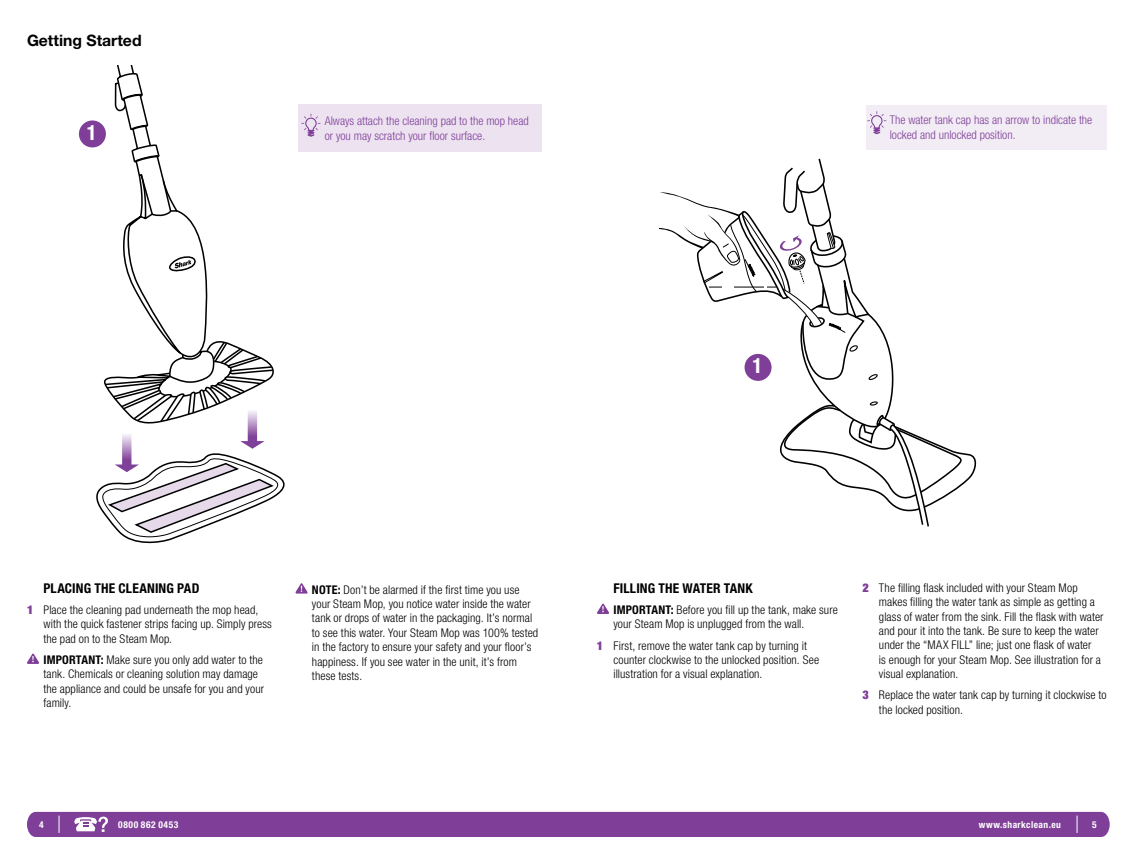
<style>
.page{position:relative;width:1134px;height:864px;background:#fff}
.page>*{position:absolute;margin:0;border:0;box-sizing:border-box;transform-origin:0 0}
.t1{font:700 condensed 21px "Helvetica Neue LT Std";color:#fff}
.t2{font:700 15.75px "Helvetica Neue LT Std";color:#000}
.t3{font:700 condensed 13.5px "Helvetica Neue LT Std";letter-spacing:.01em;color:#000}
.t4{font:300 condensed 12px/14.4px "Helvetica Neue LT Std";letter-spacing:.01em;color:#000}
.t5{font:300 condensed 12px/14.4px "Helvetica Neue LT Std";color:#7f3f98}
.t6{font:700 condensed 9.45px "Helvetica Neue LT Std";letter-spacing:.055em;color:#fff}
.s1{font-weight:900;color:#7f3f98}
.s2{font-weight:700}
</style>
<div class="page">
<div style="left:27px;top:812px;width:1083px;height:25px;background:#7f3f98"></div>
<svg style="left:78px;top:65px;width:203px;height:473px"></svg>
<svg style="left:27px;top:653px;width:12px;height:11px"></svg>
<svg style="left:597px;top:603px;width:12px;height:11px"></svg>
<svg style="left:295px;top:583px;width:13px;height:11px"></svg>
<div style="left:79px;top:120px;width:27px;height:27px;background:#7f3f98;border-radius:50%"></div>
<div style="left:866px;top:105px;width:240px;height:45px;background:#f2ecf5"></div>
<svg style="left:867px;top:111px;width:19px;height:23px"></svg>
<div style="left:299px;top:105px;width:243px;height:47px;background:#ece2f0"></div>
<svg style="left:301px;top:114px;width:20px;height:23px"></svg>
<svg style="left:660px;top:158px;width:317px;height:369px"></svg>
<h2 class="t2" style="left:27px;top:31px;width:116px">Getting Started</h2>
<h1 class="t1" style="left:87px;top:120px;width:12px">1</h1>
<p class="t5" style="left:325px;top:114px;width:206px">Always attach the cleaning pad to the mop head or you may scratch your floor surface.</p>
<p class="t5" style="left:890px;top:113px;width:204px">The water tank cap has an arrow to indicate the locked and unlocked position.</p>
<h1 class="t1" style="left:752px;top:353px;width:12px">1</h1>
<p class="t3" style="left:43px;top:580px;width:157px">PLACING THE CLEANING PAD</p>
<p class="t4" style="left:44px;top:602px;width:230px;text-indent:-16px"><span class="s1">1</span> Place the cleaning pad underneath the mop head, with the quick fastener strips facing up. Simply press the pad on to the Steam Mop.</p>
<p class="t4" style="left:43px;top:652px;width:222px"><span class="s2">IMPORTANT:</span> Make sure you only add water to the tank. Chemicals or cleaning solution may damage the appliance and could be unsafe for you and your family.</p>
<p class="t4" style="left:312px;top:582px;width:228px"><span class="s2">NOTE:</span> Don’t be alarmed if the first time you use your Steam Mop, you notice water inside the water tank or drops of water in the packaging. It’s normal to see this water. Your Steam Mop was 100% tested in the factory to ensure your safety and your floor’s happiness. If you see water in the unit, it’s from these tests.</p>
<p class="t3" style="left:613px;top:580px;width:141px">FILLING THE WATER TANK</p>
<p class="t4" style="left:613px;top:602px;width:226px"><span class="s2">IMPORTANT:</span> Before you fill up the tank, make sure your Steam Mop is unplugged from the wall.</p>
<p class="t4" style="left:613px;top:638px;width:207px;text-indent:-16px"><span class="s1">1</span> First, remove the water tank cap by turning it counter clockwise to the unlocked position. See illustration for a visual explanation.</p>
<p class="t4" style="left:879px;top:580px;width:226px;text-indent:-16px"><span class="s1">2</span> The filling flask included with your Steam Mop makes filling the water tank as simple as getting a glass of water from the sink. Fill the flask with water and pour it into the tank. Be sure to keep the water under the “MAX FILL” line; just one flask of water<br>is enough for your Steam Mop. See illustration for a visual explanation.</p>
<p class="t4" style="left:879px;top:688px;width:229px;text-indent:-16px"><span class="s1">3</span> Replace the water tank cap by turning it clockwise to the locked position.</p>
<p class="t6" style="left:39px;top:819px;width:6px">4</p>
<p class="t6" style="left:118px;top:819px;width:62px">0800 862 0453</p>
<p class="t6" style="left:979px;top:819px;width:84px">www.sharkclean.eu</p>
<p class="t6" style="left:1092px;top:819px;width:6px">5</p>
</div>
